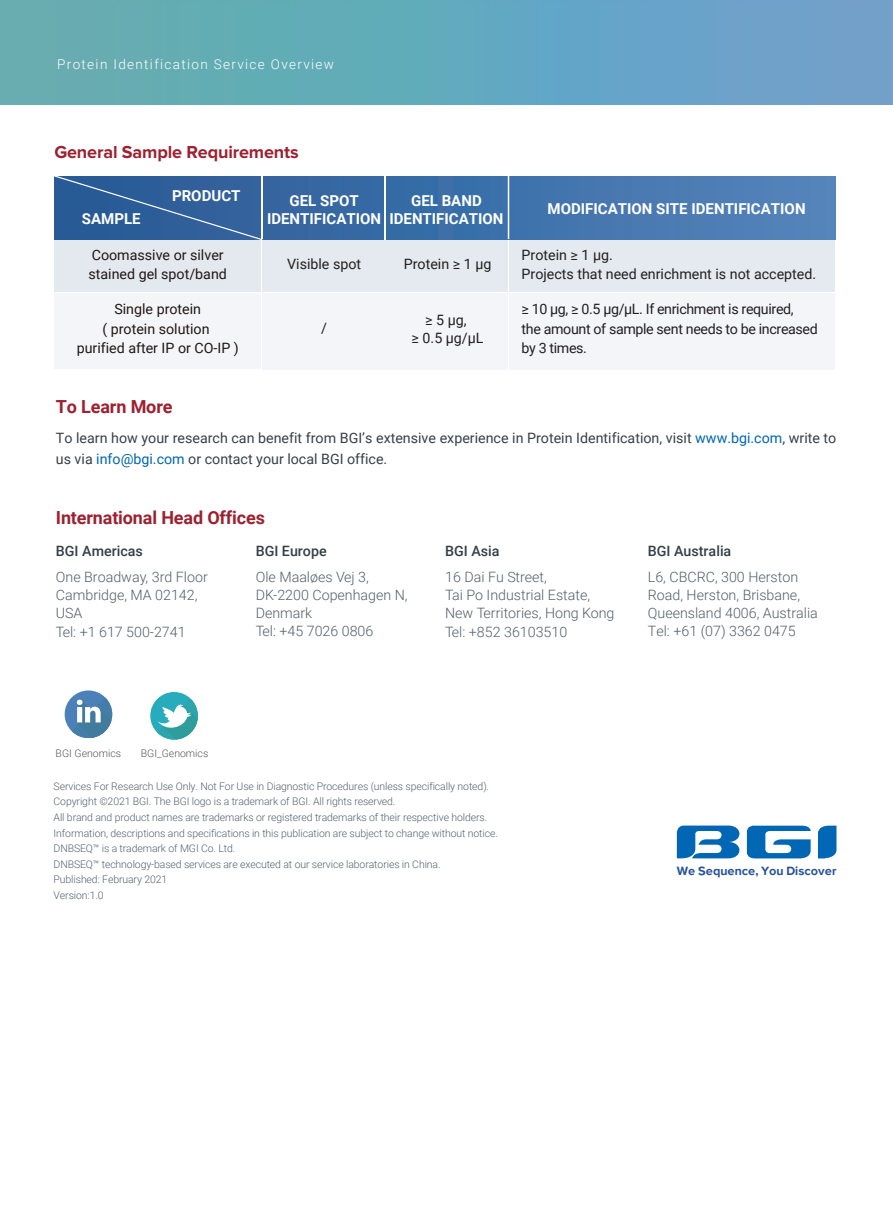
<style>
.page{position:relative;width:893px;height:1212px;background:#fff}
.page>*{position:absolute;margin:0;border:0;box-sizing:border-box;transform-origin:0 0}
.t1{font:700 18px "Roboto";letter-spacing:-.01em;color:#9d2130}
.t2{font:700 18px "Proxima Nova";letter-spacing:-.01em;color:#9d2130}
.t3{font:700 15px/18px "Roboto";color:#fff;text-align:center}
.t4{font:300 14.25px/18px "Roboto";color:#525f6a}
.t5{font:14.25px/21px "Roboto";color:#364049}
.t6{font:14.25px/19.5px "Roboto";color:#221713}
.t7{font:14.25px/18px "Roboto";color:#231f20;text-align:center}
.t8{font:14.25px/19.5px "Roboto";letter-spacing:-.025em;color:#231f20}
.t9{font:500 14.25px "Roboto";color:#343f48}
.t10{font:300 13.5px "Roboto";letter-spacing:.1em;color:#fff}
.t11{font:500 12.45px "Proxima Sans";color:#27519b}
.t12{font:300 10.5px/15.6px "Roboto";letter-spacing:-.01em;color:#54606b}
.t13{font:300 10.5px "Roboto";color:#57585a}
.s1{color:#0166b3}
</style>
<div class="page">
<img style="left:0;top:0;width:893px;height:104px">
<svg style="left:677px;top:825px;width:62px;height:33px"></svg>
<svg style="left:818px;top:826px;width:18px;height:32px"></svg>
<svg style="left:747px;top:826px;width:64px;height:32px"></svg>
<div style="left:65px;top:690px;width:47px;height:48px;background:#4b81b8;border-radius:50%"></div>
<svg style="left:72px;top:697px;width:41px;height:42px"></svg>
<div style="left:150px;top:692px;width:48px;height:47px;background:#27acbd;border-radius:50%"></div>
<svg style="left:157px;top:699px;width:41px;height:41px"></svg>
<div style="left:509px;top:240px;width:325px;height:52px;background:#e2e8ee"></div>
<svg style="left:264px;top:176px;width:571px;height:63px;background:#4273ac"></svg>
<div style="left:55px;top:240px;width:206px;height:129px;background:#f3f5f8"></div>
<div style="left:55px;top:240px;width:206px;height:52px;background:#e2e8ee"></div>
<div style="left:509px;top:293px;width:325px;height:77px;background:#f3f5f8"></div>
<div style="left:262px;top:240px;width:122px;height:52px;background:#e2e8ee"></div>
<div style="left:262px;top:293px;width:122px;height:77px;background:#f3f5f8"></div>
<div style="left:386px;top:240px;width:122px;height:52px;background:#e2e8ee"></div>
<div style="left:386px;top:293px;width:122px;height:77px;background:#f3f5f8"></div>
<hr style="left:55px;top:292px;width:206px;height:1px;background:#fff">
<hr style="left:384px;top:176px;width:2px;height:64px;background:#fff">
<hr style="left:508px;top:176px;width:1px;height:63px;background:#fff">
<div style="left:54px;top:176px;width:210px;height:65px;background:#2e5e98"></div>
<p class="t10" style="left:57px;top:55px;width:278px">Protein Identification Service Overview</p>
<h1 class="t2" style="left:54px;top:144px;width:246px">General Sample Requirements</h1>
<h2 class="t3" style="left:172px;top:186px;width:70px">PRODUCT</h2>
<h2 class="t3" style="left:82px;top:209px;width:60px">SAMPLE</h2>
<h3 class="t6" style="left:89px;top:244px;width:140px">Coomassive or silver stained gel spot/band</h3>
<h3 class="t6" style="left:77px;top:299px;width:164px;text-align:center">Single protein<br>( protein solution<br>purified after IP or CO-IP )</h3>
<h2 class="t3" style="left:267px;top:191px;width:116px">GEL SPOT<br>IDENTIFICATION</h2>
<h3 class="t7" style="left:287px;top:255px;width:75px">Visible spot</h3>
<h3 class="t7" style="left:321px;top:318px;width:7px">/</h3>
<h2 class="t3" style="left:389px;top:191px;width:116px">GEL BAND<br>IDENTIFICATION</h2>
<h2 class="t3" style="left:548px;top:199px;width:259px">MODIFICATION SITE IDENTIFICATION</h2>
<h3 class="t7" style="left:404px;top:255px;width:89px">Protein ≥ 1 µg</h3>
<h3 class="t7" style="left:412px;top:310px;width:73px">≥ 5 µg,<br>≥ 0.5 µg/µL</h3>
<h3 class="t7" style="left:521px;top:244px;width:296px;line-height:19.5px;text-align:left">Protein ≥ 1 µg.<br>Projects that need enrichment is not accepted.</h3>
<h3 class="t8" style="left:521px;top:299px;width:298px">≥ 10 µg, ≥ 0.5 µg/µL. If enrichment is required,<br>the amount of sample sent needs to be increased by 3 times.</h3>
<h1 class="t1" style="left:56px;top:394px;width:118px">To Learn More</h1>
<h3 class="t5" style="left:56px;top:427px;width:782px">To learn how your research can benefit from BGI’s extensive experience in Protein Identification, visit <span class="s1">www.bgi.com</span>, write to us via <span class="s1">info@bgi.com</span> or contact your local BGI office.</h3>
<h1 class="t1" style="left:56px;top:505px;width:211px">International Head Offices</h1>
<h3 class="t9" style="left:56px;top:541px;width:88px">BGI Americas</h3>
<h3 class="t9" style="left:256px;top:541px;width:73px">BGI Europe</h3>
<h3 class="t9" style="left:445px;top:541px;width:56px">BGI Asia</h3>
<h3 class="t9" style="left:648px;top:541px;width:85px">BGI Australia</h3>
<h3 class="t4" style="left:648px;top:567px;width:172px">L6, CBCRC, 300 Herston<br>Road, Herston, Brisbane,<br>Queensland 4006, Australia<br>Tel: +61 (07) 3362 0475</h3>
<h3 class="t4" style="left:56px;top:567px;width:153px">One Broadway, 3rd Floor<br>Cambridge, MA 02142,<br>USA</h3>
<h3 class="t4" style="left:56px;top:622px;width:131px">Tel: +1 617 500-2741</h3>
<h3 class="t4" style="left:256px;top:567px;width:153px">Ole Maaløes Vej 3,<br>DK-2200 Copenhagen N,<br>Denmark<br>Tel: +45 7026 0806</h3>
<h3 class="t4" style="left:445px;top:567px;width:171px">16 Dai Fu Street,<br>Tai Po Industrial Estate,<br>New Territories, Hong Kong</h3>
<h3 class="t4" style="left:445px;top:622px;width:124px">Tel: +852 36103510</h3>
<p class="t13" style="left:56px;top:746px;width:67px">BGI Genomics</p>
<p class="t13" style="left:141px;top:746px;width:69px">BGI_Genomics</p>
<p class="t12" style="left:54px;top:778px;width:446px">Services For Research Use Only. Not For Use in Diagnostic Procedures (unless specifically noted).<br>Copyright ©2021 BGI. The BGI logo is a trademark of BGI. All rights reserved.<br>All brand and product names are trademarks or registered trademarks of their respective holders.<br>Information, descriptions and specifications in this publication are subject to change without notice.<br>DNBSEQ™ is a trademark of MGI Co. Ltd.<br>DNBSEQ™ technology-based services are executed at our service laboratories in China.<br>Published: February 2021<br>Version:1.0</p>
<p class="t11" style="left:677px;top:864px;width:161px">We Sequence, You Discover</p>
</div>
